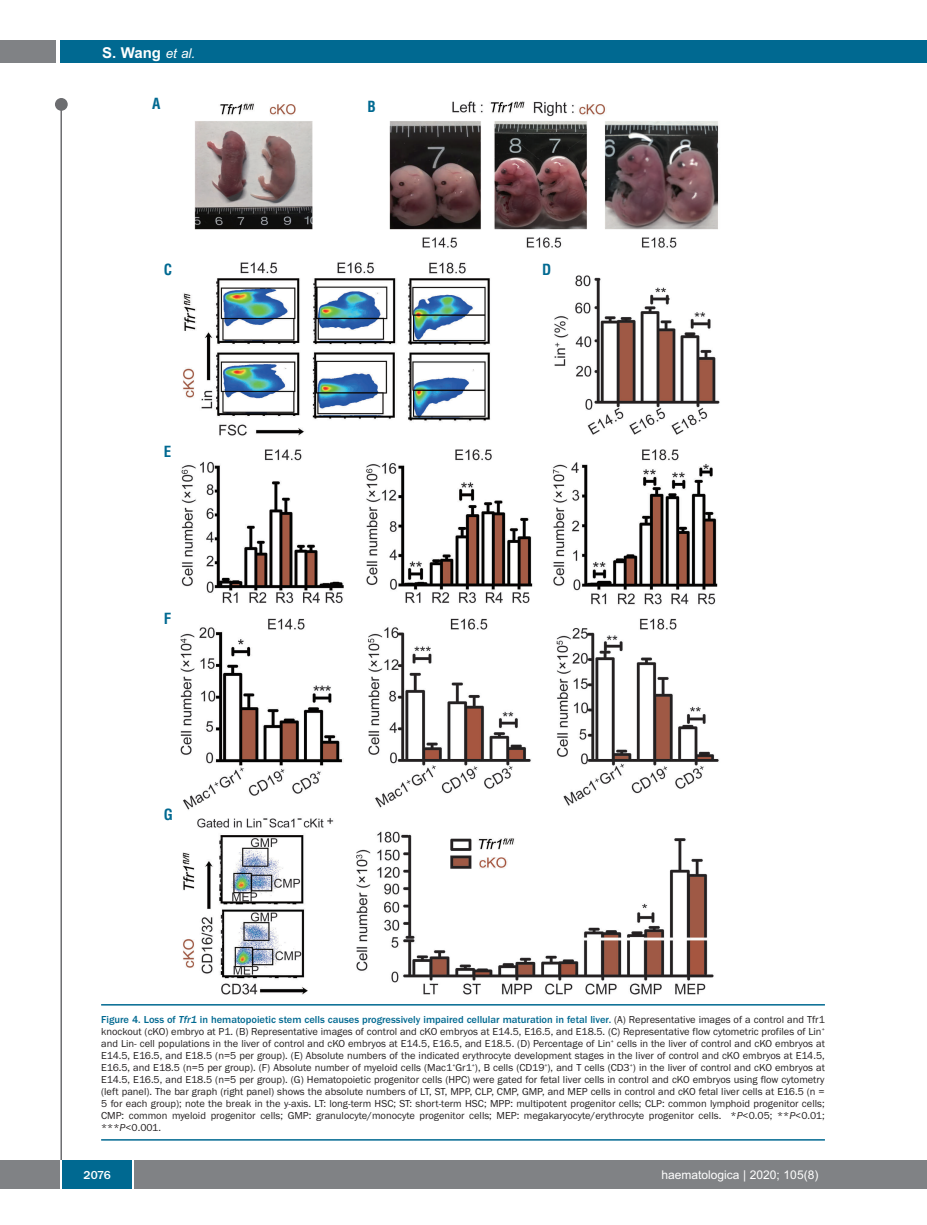
<style>
.page{position:relative;width:927px;height:1225px;background:#fff}
.page>*{position:absolute;margin:0;border:0;box-sizing:border-box;transform-origin:0 0}
.t1{font:700 15px "Arial";color:#fff}
.t2{font:700 condensed 15px "Helvetica";color:#006991}
.t3{font:12px "Arial";color:#fff}
.t4{font:500 12px "Franklin Gothic";color:#fff}
.t5{font:10.5px/12px "Franklin Gothic";color:#231f20;text-align:justify}
.s1{font-weight:400;font-style:italic;font-size:13.5px}
.s2{font-weight:500;color:#006991}
.s3{font-weight:500;font-style:italic;color:#006991}
.s4{font-style:italic}
</style>
<div class="page">
<div style="left:911px;top:40px;width:16px;height:22px;background:#006991"></div>
<div style="left:910px;top:1160px;width:17px;height:28px;background:#808285"></div>
<div style="left:55px;top:98px;width:13px;height:13px;background:#6c6d70;border-radius:50%"></div>
<hr style="left:60px;top:101px;width:2px;height:1061px;background:#6c6d70">
<div style="left:60px;top:40px;width:852px;height:22px;background:#006991"></div>
<div style="left:0;top:40px;width:56px;height:22px;background:#808285"></div>
<div style="left:0;top:1160px;width:911px;height:28px;background:#808285"></div>
<div style="left:62px;top:1160px;width:71px;height:28px;background:#006991"></div>
<hr style="left:60px;top:1160px;width:2px;height:28px;background:#fff">
<svg style="left:133px;top:1160px;width:1px;height:28px"></svg>
<img style="left:180px;top:101px;width:540px;height:894px">
<hr style="left:101px;top:1004px;width:724px;height:1px;background:#006991">
<hr style="left:101px;top:1139px;width:724px;height:1px;background:#006991">
<h1 class="t1" style="left:102px;top:44px;width:95px">S. Wang <span class="s1">et al.</span></h1>
<h1 class="t2" style="left:152px;top:95px;width:10px">A</h1>
<h1 class="t2" style="left:368px;top:98px;width:10px">B</h1>
<h1 class="t2" style="left:164px;top:261px;width:10px">C</h1>
<h1 class="t2" style="left:542px;top:261px;width:11px">D</h1>
<h1 class="t2" style="left:164px;top:443px;width:9px">E</h1>
<h1 class="t2" style="left:164px;top:610px;width:9px">F</h1>
<h1 class="t2" style="left:164px;top:805px;width:11px">G</h1>
<p class="t5" style="left:101px;top:1013px;width:725px"><span class="s2">Figure 4. Loss of</span> <span class="s3">Tfr1</span> <span class="s2">in hematopoietic stem cells causes progressively impaired cellular maturation in fetal liver.</span> (A) Representative images of a control and Tfr1 knockout (cKO) embryo at P1. (B) Representative images of control and cKO embryos at E14.5, E16.5, and E18.5. (C) Representative flow cytometric profiles of Lin<sup>+ </sup>and Lin- cell populations in the liver of control and cKO embryos at E14.5, E16.5, and E18.5. (D) Percentage of Lin<sup>+</sup> cells in the liver of control and cKO embryos at E14.5, E16.5, and E18.5 (n=5 per group). (E) Absolute numbers of the indicated erythrocyte development stages in the liver of control and cKO embryos at E14.5, E16.5, and E18.5 (n=5 per group). (F) Absolute number of myeloid cells (Mac1<sup>+</sup>Gr1<sup>+</sup>), B cells (CD19<sup>+</sup>), and T cells (CD3<sup>+</sup>) in the liver of control and cKO embryos at E14.5, E16.5, and E18.5 (n=5 per group). (G) Hematopoietic progenitor cells (HPC) were gated for fetal liver cells in control and cKO embryos using flow cytometry (left panel). The bar graph (right panel) shows the absolute numbers of LT, ST, MPP, CLP, CMP, GMP, and MEP cells in control and cKO fetal liver cells at E16.5 (n = 5 for each group); note the break in the y-axis. LT: long-term HSC; ST: short-term HSC; MPP: multipotent progenitor cells; CLP: common lymphoid progenitor cells; CMP: common myeloid progenitor cells; GMP: granulocyte/monocyte progenitor cells; MEP: megakaryocyte/erythrocyte progenitor cells. *<span class="s4">P</span>&lt;0.05; **<span class="s4">P</span>&lt;0.01; ***<span class="s4">P</span>&lt;0.001.</p>
<p class="t4" style="left:84px;top:1167px;width:29px">2076</p>
<p class="t3" style="left:661px;top:1167px;width:158px">haematologica | 2020; 105(8)</p>
</div>
